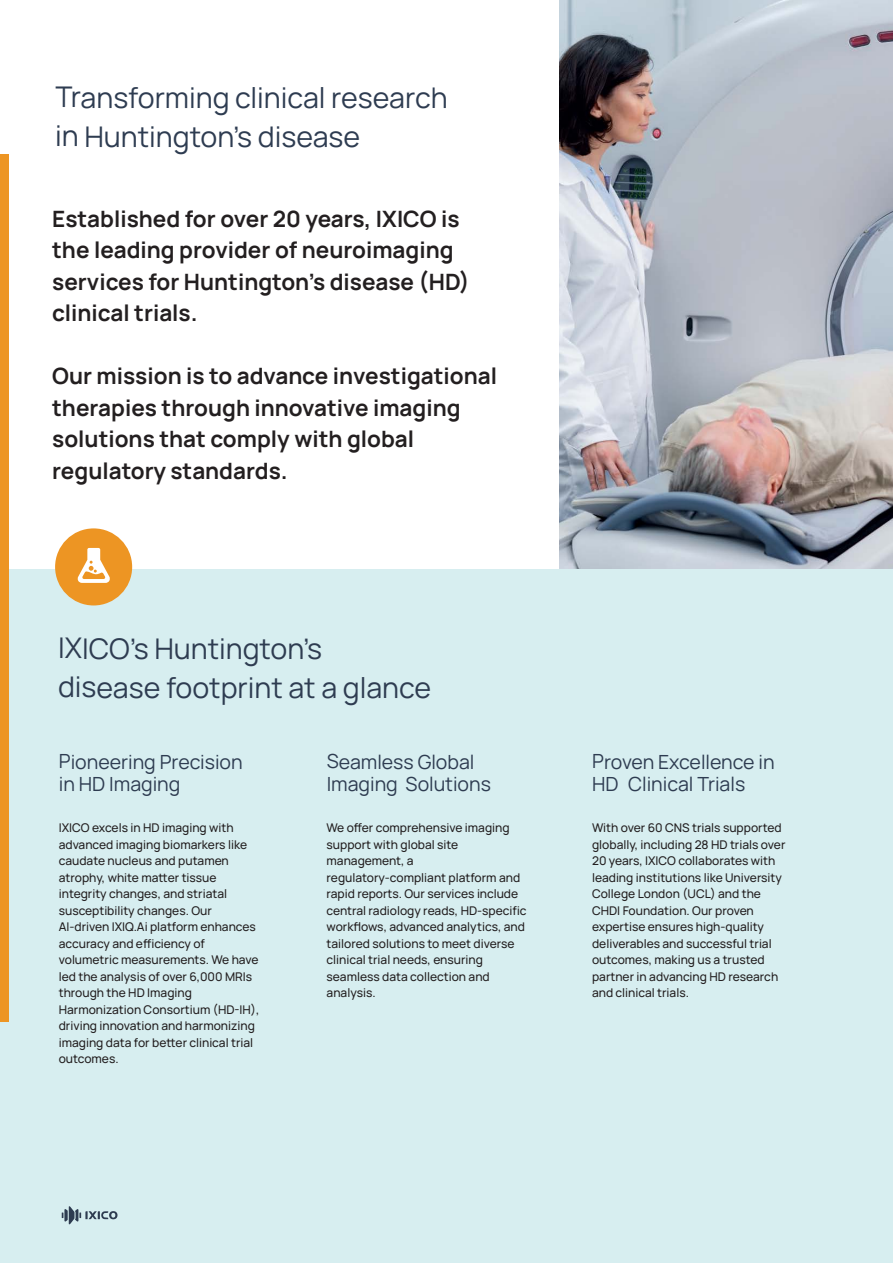
<style>
.page{position:relative;width:893px;height:1263px;background:#fff}
.page>*{position:absolute;margin:0;border:0;box-sizing:border-box;transform-origin:0 0}
.t1{font:28.5px/38.8px "Manrope";letter-spacing:-.005em;color:#2e3c51}
.t2{font:700 22.5px/31.5px "Manrope";color:#231f20}
.t3{font:19.5px/22.5px "Manrope";letter-spacing:-.005em;color:#2e3c51}
.t4{font:500 12px/16.5px "Manrope";color:#231f20}
</style>
<div class="page">
<img style="left:559px;top:0;width:334px;height:570px">
<div style="left:0;top:570px;width:893px;height:693px;background:#d7eef0"></div>
<div style="left:55px;top:528px;width:77px;height:77px;background:#ed9523;border-radius:50%"></div>
<svg style="left:77px;top:548px;width:33px;height:35px"></svg>
<svg style="left:62px;top:1206px;width:55px;height:18px"></svg>
<div style="left:0;top:154px;width:9px;height:868px;background:#ed9523"></div>
<h1 class="t1" style="left:55px;top:77px;width:394px">Transforming clinical research in Huntington’s disease</h1>
<h2 class="t2" style="left:52px;top:202px;width:419px">Established for over 20 years, IXICO is the leading provider of neuroimaging services for Huntington’s disease (HD) clinical trials.</h2>
<h2 class="t2" style="left:52px;top:359px;width:446px">Our mission is to advance investigational therapies through innovative imaging solutions that comply with global regulatory standards.</h2>
<h1 class="t1" style="left:58px;top:628px;width:375px">IXICO’s Huntington’s disease footprint at a glance</h1>
<h3 class="t3" style="left:59px;top:750px;width:185px">Pioneering Precision in HD Imaging</h3>
<p class="t4" style="left:59px;top:819px;width:202px">IXICO excels in HD imaging with advanced imaging biomarkers like caudate nucleus and putamen atrophy, white matter tissue integrity changes, and striatal susceptibility changes. Our<br>AI-driven IXIQ.Ai platform enhances accuracy and efficiency of volumetric measurements. We have led the analysis of over 6,000 MRIs through the HD Imaging<br>Harmonization Consortium (HD-IH), driving innovation and harmonizing imaging data for better clinical trial outcomes.</p>
<h3 class="t3" style="left:327px;top:749px;width:166px">Seamless Global<br>Imaging Solutions</h3>
<p class="t4" style="left:327px;top:819px;width:202px">We offer comprehensive imaging support with global site management, a regulatory-compliant platform and rapid reports. Our services include central radiology reads, HD-specific workflows, advanced analytics, and tailored solutions to meet diverse clinical trial needs, ensuring seamless data collection and analysis.</p>
<h3 class="t3" style="left:592px;top:749px;width:184px">Proven Excellence in<br>HD Clinical Trials</h3>
<p class="t4" style="left:592px;top:819px;width:195px">With over 60 CNS trials supported globally, including 28 HD trials over<br>20 years, IXICO collaborates with leading institutions like University<br>College London (UCL) and the<br>CHDI Foundation. Our proven expertise ensures high-quality deliverables and successful trial outcomes, making us a trusted partner in advancing HD research and clinical trials.</p>
</div>
